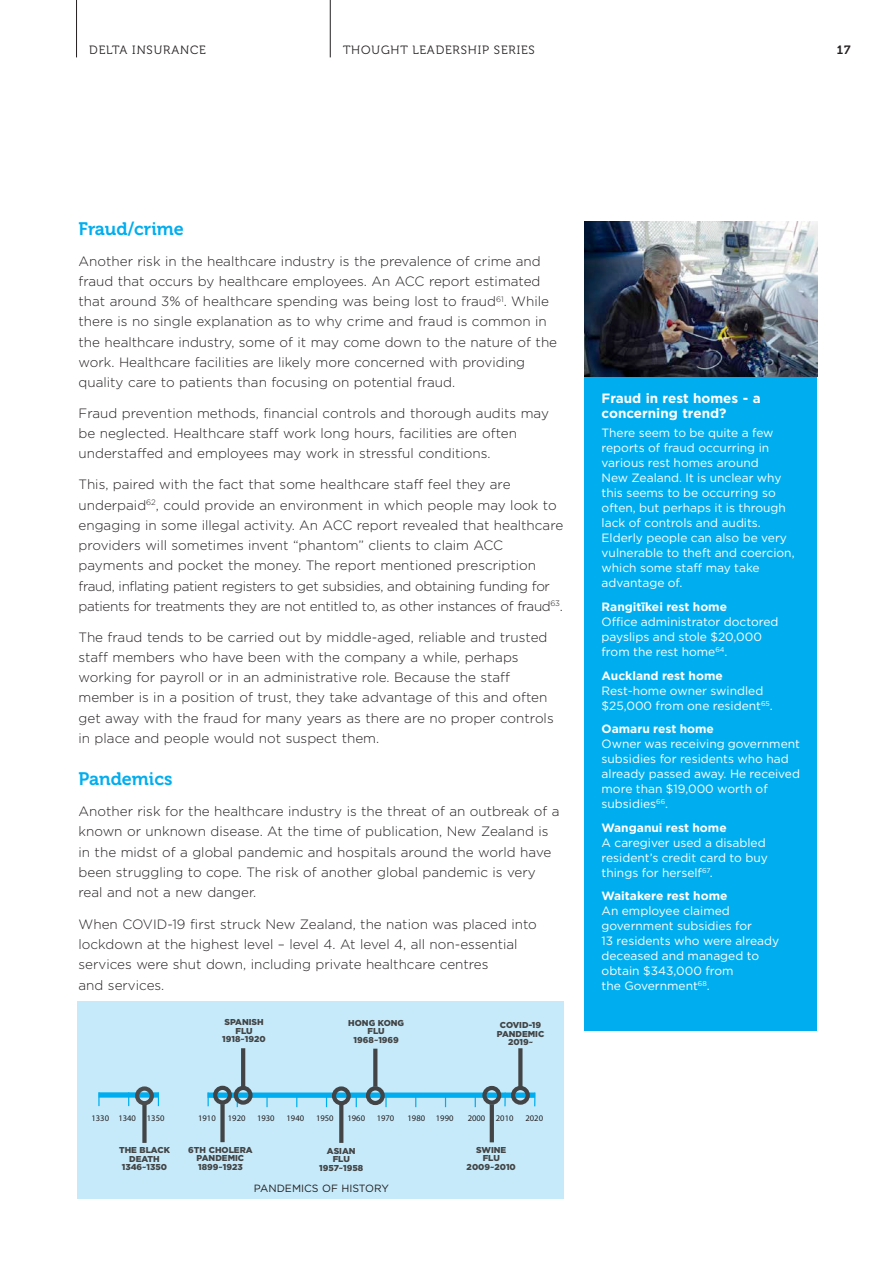
<style>
.page{position:relative;width:893px;height:1263px;background:#fff}
.page>*{position:absolute;margin:0;border:0;box-sizing:border-box;transform-origin:0 0}
.t1{font:18px "Museo 700";color:#00aeef}
.t2{font:300 13.5px/20.2px "Gotham";color:#231f20}
.t3{font:700 13.5px/15px "Gotham";color:#fff}
.t4{font:12px/15px "Gotham";color:#fff}
.t5{font:700 12px "Gotham";color:#fff}
.t6{font:12px "Museo 300";letter-spacing:.07em;color:#231f20}
.t7{font:12px "Museo 700";color:#231f20}
.t8{font:10.5px "Gotham";color:#231f20}
.t9{font:900 8.55px/8.6px "Gotham";color:#424445;text-align:center}
.t10{font:8.55px "Myriad Pro";color:#231f20}
</style>
<div class="page">
<hr style="left:76px;top:0;width:1px;height:57px;background:#231f20">
<hr style="left:330px;top:0;width:1px;height:57px;background:#231f20">
<div style="left:77px;top:1001px;width:487px;height:198px;background:#c6eafa"></div>
<div style="left:208px;top:1092px;width:327px;height:6px;background:#00aeef"></div>
<svg style="left:266px;top:1097px;width:2px;height:10px"></svg>
<svg style="left:385px;top:1097px;width:2px;height:10px"></svg>
<div style="left:99px;top:1092px;width:59px;height:6px;background:#00aeef"></div>
<svg style="left:98px;top:1092px;width:2px;height:14px"></svg>
<svg style="left:158px;top:1092px;width:1px;height:14px"></svg>
<div style="left:585px;top:376px;width:232px;height:655px;background:#00aeef"></div>
<img style="left:585px;top:221px;width:232px;height:155px">
<div style="left:142px;top:1105px;width:5px;height:38px;background:#424445"></div>
<div style="left:135px;top:1086px;width:19px;height:19px;border:4px solid #4b4c4d;border-radius:50%"></div>
<div style="left:220px;top:1104px;width:5px;height:38px;background:#424445"></div>
<div style="left:213px;top:1086px;width:19px;height:18px;border:4px solid #424445;border-radius:50%"></div>
<hr style="left:241px;top:1048px;width:4px;height:38px;background:#424445">
<div style="left:234px;top:1086px;width:19px;height:19px;border:4px solid #424445;border-radius:50%"></div>
<svg style="left:339px;top:1105px;width:4px;height:38px"></svg>
<div style="left:332px;top:1086px;width:19px;height:19px;border:4px solid #424445;border-radius:50%"></div>
<svg style="left:504px;top:1092px;width:2px;height:14px"></svg>
<hr style="left:490px;top:1104px;width:4px;height:38px;background:#424445">
<div style="left:482px;top:1086px;width:19px;height:19px;border:4px solid #424445;border-radius:50%"></div>
<svg style="left:373px;top:1049px;width:4px;height:37px"></svg>
<div style="left:366px;top:1086px;width:19px;height:19px;border:4px solid #424445;border-radius:50%"></div>
<svg style="left:518px;top:1048px;width:4px;height:38px"></svg>
<div style="left:511px;top:1086px;width:19px;height:19px;border:4px solid #424445;border-radius:50%"></div>
<p class="t6" style="left:89px;top:43px;width:118px">DELTA INSURANCE</p>
<p class="t6" style="left:343px;top:43px;width:193px">THOUGHT LEADERSHIP SERIES</p>
<p class="t7" style="left:837px;top:43px;width:15px">17</p>
<h1 class="t1" style="left:79px;top:218px;width:107px">Fraud/crime</h1>
<p class="t2" style="left:79px;top:250px;width:480px">Another risk in the healthcare industry is the prevalence of crime and fraud that occurs by healthcare employees. An ACC report estimated that around 3% of healthcare spending was being lost to fraud<sup>61</sup>. While there is no single explanation as to why crime and fraud is common in the healthcare industry, some of it may come down to the nature of the work. Healthcare facilities are likely more concerned with providing quality care to patients than focusing on potential fraud.</p>
<p class="t2" style="left:79px;top:403px;width:472px">Fraud prevention methods, financial controls and thorough audits may be neglected. Healthcare staff work long hours, facilities are often understaffed and employees may work in stressful conditions.</p>
<p class="t2" style="left:79px;top:474px;width:486px">This, paired with the fact that some healthcare staff feel they are underpaid<sup>62</sup>, could provide an environment in which people may look to engaging in some illegal activity. An ACC report revealed that healthcare providers will sometimes invent “phantom” clients to claim ACC payments and pocket the money. The report mentioned prescription fraud, inflating patient registers to get subsidies, and obtaining funding for patients for treatments they are not entitled to, as other instances of fraud<sup>63</sup>.</p>
<p class="t2" style="left:79px;top:627px;width:477px">The fraud tends to be carried out by middle-aged, reliable and trusted staff members who have been with the company a while, perhaps working for payroll or in an administrative role. Because the staff member is in a position of trust, they take advantage of this and often get away with the fraud for many years as there are no proper controls in place and people would not suspect them.</p>
<h1 class="t1" style="left:79px;top:769px;width:95px">Pandemics</h1>
<p class="t2" style="left:79px;top:801px;width:482px">Another risk for the healthcare industry is the threat of an outbreak of a known or unknown disease. At the time of publication, New Zealand is in the midst of a global pandemic and hospitals around the world have been struggling to cope. The risk of another global pandemic is very real and not a new danger.</p>
<p class="t2" style="left:79px;top:914px;width:460px">When COVID-19 first struck New Zealand, the nation was placed into lockdown at the highest level – level 4. At level 4, all non-essential services were shut down, including private healthcare centres<br>and services.</p>
<p class="t9" style="left:222px;top:1018px;width:45px">SPANISH<br>FLU<br>1918~1920</p>
<p class="t9" style="left:348px;top:1018px;width:57px">HONG KONG<br>FLU<br>1968~1969</p>
<p class="t9" style="left:497px;top:1020px;width:49px">COVID-19<br>PANDEMIC<br>2019~</p>
<p class="t10" style="left:91px;top:1113px;width:19px">1330</p>
<p class="t10" style="left:118px;top:1113px;width:19px">1340</p>
<p class="t10" style="left:147px;top:1113px;width:19px">1350</p>
<p class="t10" style="left:198px;top:1113px;width:19px">1910</p>
<p class="t10" style="left:228px;top:1113px;width:19px">1920</p>
<p class="t10" style="left:257px;top:1113px;width:19px">1930</p>
<p class="t10" style="left:287px;top:1113px;width:19px">1940</p>
<p class="t10" style="left:316px;top:1113px;width:19px">1950</p>
<p class="t10" style="left:347px;top:1113px;width:19px">1960</p>
<p class="t10" style="left:377px;top:1113px;width:19px">1970</p>
<p class="t10" style="left:408px;top:1113px;width:47px">1980 1990</p>
<p class="t10" style="left:468px;top:1113px;width:19px">2000</p>
<p class="t9" style="left:119px;top:1146px;width:52px">THE BLACK<br>DEATH<br>1346~1350</p>
<p class="t9" style="left:188px;top:1145px;width:66px">6TH CHOLERA<br>PANDEMIC<br>1899~1923</p>
<p class="t10" style="left:496px;top:1113px;width:19px">2010</p>
<p class="t10" style="left:525px;top:1113px;width:19px">2020</p>
<p class="t9" style="left:467px;top:1145px;width:51px">SWINE<br>FLU<br>2009~2010</p>
<p class="t9" style="left:319px;top:1146px;width:46px">ASIAN<br>FLU<br>1957~1958</p>
<p class="t8" style="left:254px;top:1181px;width:137px">PANDEMICS OF HISTORY</p>
<p class="t3" style="left:602px;top:391px;width:161px">Fraud in rest homes - a concerning trend?</p>
<p class="t4" style="left:602px;top:425px;width:195px">There seem to be quite a few reports of fraud occurring in various rest homes around<br>New Zealand. It is unclear why this seems to be occurring so often, but perhaps it is through lack of controls and audits.<br>Elderly people can also be very vulnerable to theft and coercion, which some staff may take advantage of.</p>
<p class="t5" style="left:602px;top:599px;width:127px">Rangitīkei rest home</p>
<p class="t4" style="left:602px;top:614px;width:178px">Office administrator doctored payslips and stole $20,000 from the rest home<sup>64</sup>.</p>
<p class="t5" style="left:602px;top:667px;width:123px">Auckland rest home</p>
<p class="t4" style="left:602px;top:682px;width:173px">Rest-home owner swindled $25,000 from one resident<sup>65</sup>.</p>
<p class="t5" style="left:602px;top:721px;width:114px">Oamaru rest home</p>
<p class="t4" style="left:602px;top:736px;width:200px">Owner was receiving government subsidies for residents who had already passed away. He received more than $19,000 worth of subsidies<sup>66</sup>.</p>
<p class="t5" style="left:602px;top:819px;width:127px">Wanganui rest home</p>
<p class="t4" style="left:602px;top:834px;width:168px">A caregiver used a disabled resident’s credit card to buy things for herself<sup>67</sup>.</p>
<p class="t5" style="left:602px;top:888px;width:127px">Waitakere rest home</p>
<p class="t4" style="left:602px;top:903px;width:179px">An employee claimed government subsidies for<br>13 residents who were already deceased and managed to obtain $343,000 from<br>the Government<sup>68</sup>.</p>
</div>
